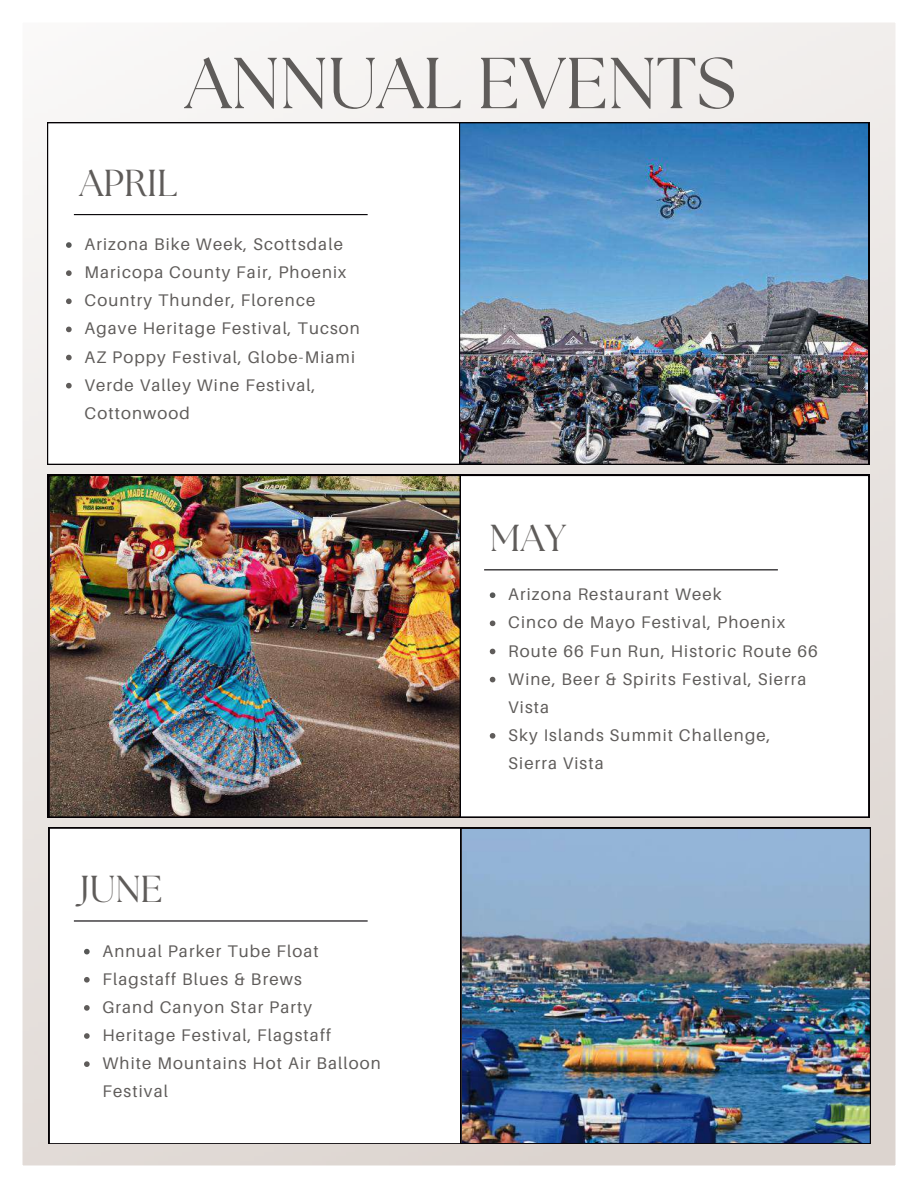
<style>
.page{position:relative;width:918px;height:1188px;background:#fff}
.page>*{position:absolute;margin:0;border:0;box-sizing:border-box;transform-origin:0 0}
.t1{font:72px "The Seasons";color:#5f5c5a}
.t2{font:37.5px "The Seasons";color:#5f5c5a}
.t3{font:16.8px/28.2px "Aileron";letter-spacing:.065em;color:#5f5c5a}
</style>
<div class="page">
<img style="left:22px;top:23px;width:874px;height:1143px">
<h1 class="t1" style="left:185px;top:36px;width:553px">ANNUAL EVENTS</h1>
<h2 class="t2" style="left:80px;top:158px;width:99px">APRIL</h2>
<p class="t3" style="left:85px;top:230px;width:277px">Arizona Bike Week, Scottsdale<br>Maricopa County Fair, Phoenix<br>Country Thunder, Florence<br>Agave Heritage Festival, Tucson<br>AZ Poppy Festival, Globe-Miami<br>Verde Valley Wine Festival,<br>Cottonwood</p>
<h2 class="t2" style="left:80px;top:864px;width:85px">JUNE</h2>
<p class="t3" style="left:103px;top:937px;width:280px">Annual Parker Tube Float<br>Flagstaff Blues &amp; Brews<br>Grand Canyon Star Party<br>Heritage Festival, Flagstaff<br>White Mountains Hot Air Balloon<br>Festival</p>
<h2 class="t2" style="left:490px;top:513px;width:77px">MAY</h2>
<p class="t3" style="left:508px;top:581px;width:311px">Arizona Restaurant Week<br>Cinco de Mayo Festival, Phoenix<br>Route 66 Fun Run, Historic Route 66<br>Wine, Beer &amp; Spirits Festival, Sierra<br>Vista<br>Sky Islands Summit Challenge,<br>Sierra Vista</p>
</div>
